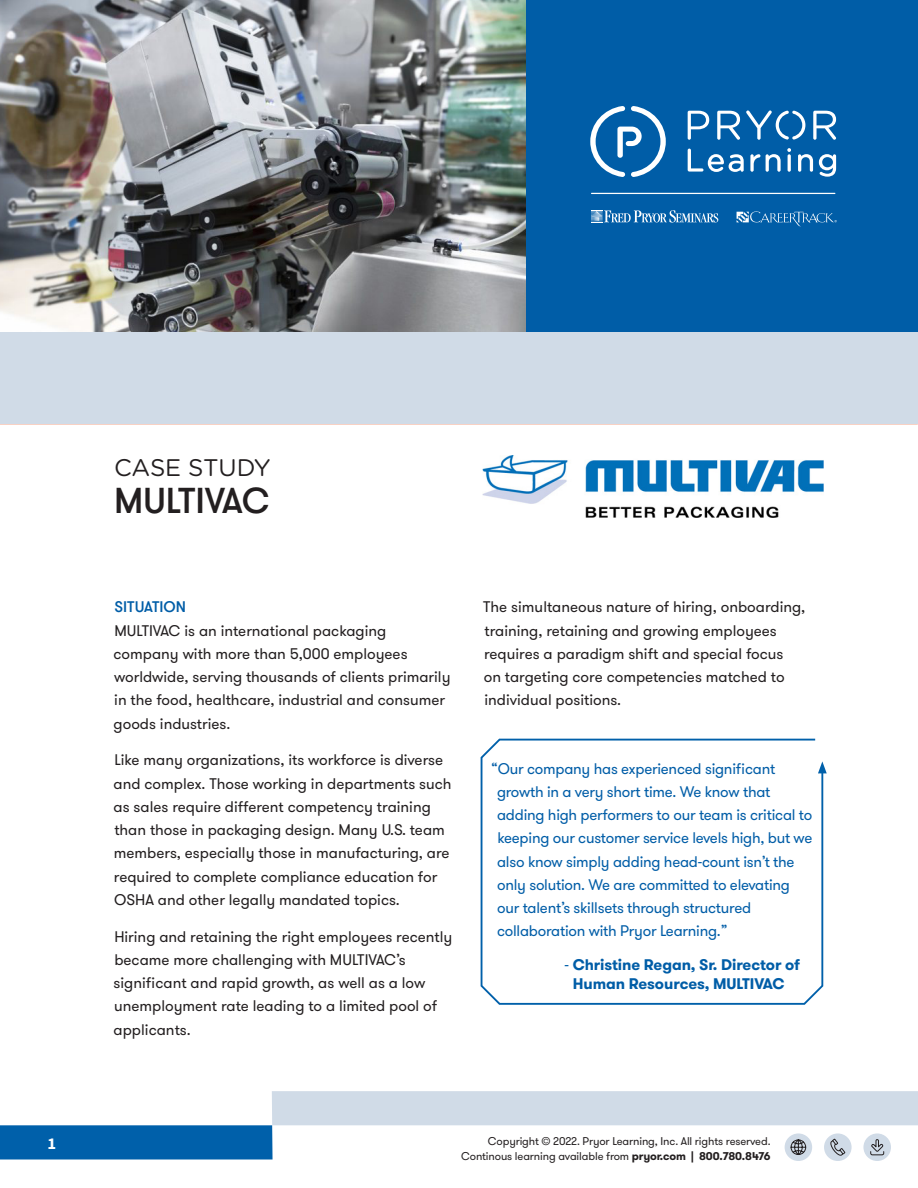
<style>
.page{position:relative;width:918px;height:1188px;background:#fff}
.page>*{position:absolute;margin:0;border:0;box-sizing:border-box;transform-origin:0 0}
.Body{font:500 36px "GT Walsheim Pro";letter-spacing:-.005em;color:#231f20}
.Body-2{font:24px "Gotham Rounded";letter-spacing:-.005em;color:#231f20}
.t1{font:700 16.5px "Source Sans Pro";color:#fff}
.t2{font:15.3px/23.2px "GT Walsheim Pro";color:#231f20}
.t3{font:15.3px/23.2px "GT Walsheim Pro";letter-spacing:-.015em;color:#005da7}
.t4{font:700 15.3px/19.5px "GT Walsheim Pro";letter-spacing:-.005em;color:#005da7;text-align:center}
.t5{font:500 15.3px "GT Walsheim Pro";color:#005da7}
.t6{font:11.25px/15px "GT Walsheim Pro";letter-spacing:-.01em;color:#231f20;text-align:right}
.s1{font-weight:400;color:#0060aa}
.s2{font-weight:700}
</style>
<div class="page">
<div style="left:272px;top:1091px;width:646px;height:34px;background:#d0dbe7"></div>
<div style="left:0;top:1125px;width:273px;height:35px;background:#0060aa"></div>
<div style="left:785px;top:1133px;width:27px;height:28px;background:#d0dbe7;border-radius:50%"></div>
<svg style="left:791px;top:1139px;width:15px;height:16px"></svg>
<div style="left:824px;top:1133px;width:28px;height:28px;background:#d0dbe7;border-radius:50%"></div>
<svg style="left:830px;top:1139px;width:15px;height:17px"></svg>
<div style="left:863px;top:1133px;width:28px;height:28px;background:#d0dbe7;border-radius:50%"></div>
<svg style="left:870px;top:1139px;width:14px;height:16px"></svg>
<img style="left:0;top:0;width:526px;height:333px">
<div style="left:526px;top:0;width:392px;height:333px;background:#005da7"></div>
<div style="left:0;top:333px;width:918px;height:91px;background:#d0dbe7"></div>
<img style="left:482px;top:455px;width:342px;height:63px">
<svg style="left:480px;top:738px;width:344px;height:267px"></svg>
<svg style="left:818px;top:761px;width:9px;height:12px"></svg>
<svg style="left:591px;top:210px;width:127px;height:13px"></svg>
<hr style="left:591px;top:193px;width:244px;height:1px;background:#fff">
<svg style="left:590px;top:106px;width:76px;height:71px"></svg>
<svg style="left:688px;top:110px;width:148px;height:30px"></svg>
<svg style="left:787px;top:148px;width:4px;height:4px"></svg>
<svg style="left:688px;top:149px;width:56px;height:23px"></svg>
<svg style="left:750px;top:154px;width:10px;height:18px"></svg>
<svg style="left:766px;top:154px;width:15px;height:18px"></svg>
<hr style="left:788px;top:154px;width:3px;height:18px;background:#fff;border-radius:2px">
<svg style="left:798px;top:154px;width:15px;height:18px"></svg>
<svg style="left:819px;top:154px;width:17px;height:23px"></svg>
<svg style="left:737px;top:211px;width:100px;height:15px"></svg>
<p class="Body-2" style="left:114px;top:451px;width:158px">CASE STUDY</p>
<p class="Body" style="left:114px;top:478px;width:157px">MULTIVAC</p>
<p class="t5" style="left:114px;top:597px;width:73px">SITUATION</p>
<p class="t2" style="left:114px;top:619px;width:338px">MULTIVAC is an international packaging company with more than 5,000 employees worldwide, serving thousands of clients primarily in the food, healthcare, industrial and consumer goods industries.</p>
<p class="t2" style="left:114px;top:749px;width:340px">Like many organizations, its workforce is diverse and complex. Those working in departments such as sales require different competency training than those in packaging design. Many U.S. team members, especially those in manufacturing, are required to complete compliance education for OSHA and other legally mandated topics.</p>
<p class="t2" style="left:114px;top:925px;width:340px">Hiring and retaining the right employees recently became more challenging with MULTIVAC’s significant and rapid growth, as well as a low unemployment rate leading to a limited pool of applicants.</p>
<p class="t2" style="left:483px;top:596px;width:324px">The simultaneous nature of hiring, onboarding, training, retaining and growing employees requires a paradigm shift and special focus<br>on targeting core competencies matched to individual positions.</p>
<p class="t3" style="left:497px;top:757px;width:317px;text-indent:-6px">“Our company has experienced significant growth in a very short time. We know that adding high performers to our team is critical to keeping our customer service levels high, but we also know simply adding head-count isn’t the only solution. We are committed to elevating our talent’s skillsets through structured collaboration with Pryor Learning.”</p>
<p class="t4" style="left:565px;top:955px;width:237px"><span class="s1">-</span> Christine Regan, Sr. Director of<br>Human Resources, MULTIVAC</p>
<p class="t1" style="left:48px;top:1133px;width:10px">1</p>
<p class="t6" style="left:461px;top:1133px;width:311px">Copyright © 2022. Pryor Learning, Inc. All rights reserved.<br>Continous learning available from <span class="s2">pryor.com | 800.780.8476</span></p>
</div>
